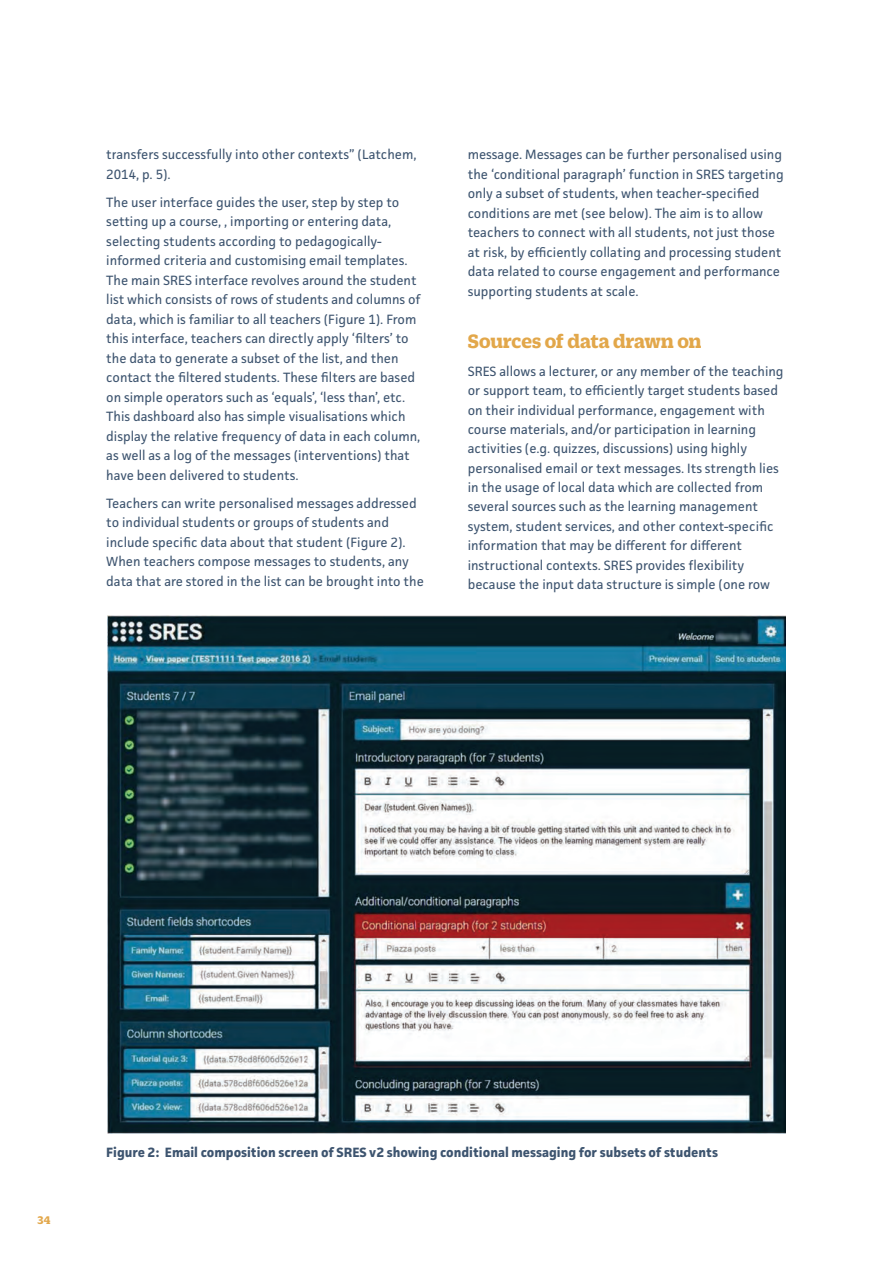
<style>
.page{position:relative;width:893px;height:1263px;background:#fff}
.page>*{position:absolute;margin:0;border:0;box-sizing:border-box;transform-origin:0 0}
.t1{font:700 21px "Duplicate Slab";color:#e2a74a}
.t2{font:13.5px/19.5px "Facit";color:#3d546f}
.t3{font:700 13.5px "Facit";color:#3d546f}
.t4{font:700 12px "Duplicate Slab";color:#e2a74a}
</style>
<div class="page">
<img style="left:108px;top:616px;width:677px;height:518px">
<p class="t2" style="left:106px;top:144px;width:312px">transfers successfully into other contexts” (Latchem,<br>2014, p. 5).</p>
<p class="t2" style="left:106px;top:192px;width:316px">The user interface guides the user, step by step to setting up a course, , importing or entering data, selecting students according to pedagogically&shy;informed criteria and customising email templates.<br>The main SRES interface revolves around the student list which consists of rows of students and columns of data, which is familiar to all teachers (Figure 1). From this interface, teachers can directly apply ‘filters’ to the data to generate a subset of the list, and then contact the filtered students. These filters are based on simple operators such as ‘equals’, ‘less than’, etc.<br>This dashboard also has simple visualisations which display the relative frequency of data in each column, as well as a log of the messages (interventions) that have been delivered to students.</p>
<p class="t2" style="left:106px;top:493px;width:319px">Teachers can write personalised messages addressed to individual students or groups of students and include specific data about that student (Figure 2).<br>When teachers compose messages to students, any data that are stored in the list can be brought into the</p>
<p class="t2" style="left:468px;top:144px;width:317px">message. Messages can be further personalised using the ‘conditional paragraph’ function in SRES targeting only a subset of students, when teacher-specified conditions are met (see below). The aim is to allow teachers to connect with all students, not just those at risk, by efficiently collating and processing student data related to course engagement and performance supporting students at scale.</p>
<h1 class="t1" style="left:468px;top:327px;width:235px">Sources of data drawn on</h1>
<p class="t2" style="left:468px;top:361px;width:317px">SRES allows a lecturer, or any member of the teaching or support team, to efficiently target students based on their individual performance, engagement with course materials, and/or participation in learning activities (e.g. quizzes, discussions) using highly personalised email or text messages. Its strength lies in the usage of local data which are collected from several sources such as the learning management system, student services, and other context-specific information that may be different for different instructional contexts. SRES provides flexibility because the input data structure is simple (one row</p>
<p class="t4" style="left:38px;top:1212px;width:14px">34</p>
<p class="t3" style="left:106px;top:1143px;width:613px">Figure 2: Email composition screen of SRES v2 showing conditional messaging for subsets of students</p>
</div>
